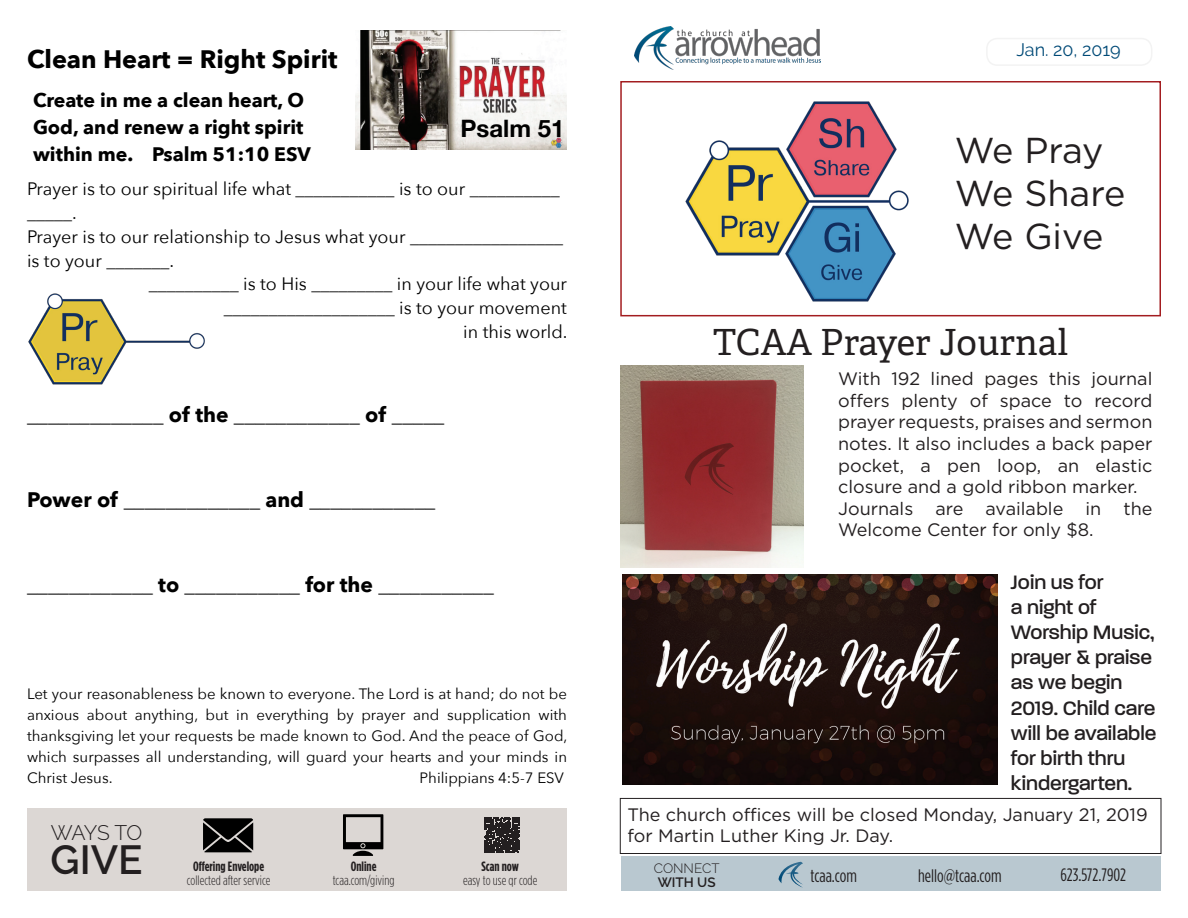
<style>
.page{position:relative;width:1188px;height:918px;background:#fff}
.page>*{position:absolute;margin:0;border:0;box-sizing:border-box;transform-origin:0 0}
.t1{font:600 40.5px "Raleway";color:#231f20}
.t2{font:36px/43.2px "Gotham";letter-spacing:-.02em;color:#231f20}
.t3{font:36px "Adelle PE";color:#231f20}
.t4{font:700 25.2px "Avenir Next";color:#000}
.t5{font:700 24px "Helvetica Neue";color:#000}
.t6{font:21px "Avenir Next";color:#000}
.t7{font:500 21px/25.2px "Paralucent";color:#231f20}
.t8{font:300 21px "Raleway";letter-spacing:-.045em;color:#231f20}
.t9{font:700 19.5px/27px "Avenir Next";color:#000}
.t10{font:18px/21.6px "Gotham";color:#231f20}
.t11{font:18px "Avenir Next";color:#000}
.t12{font:18px "Gotham Condensed";color:#231f20}
.t13{font:18px "Raleway";color:#004a77}
.t14{font:15px/21px "Avenir Next";color:#000;text-align:justify}
.t15{font:300 13.5px/13.5px "Gotham Condensed";color:#231f20;text-align:center}
.t16{font:300 13.5px/13.5px "Raleway";letter-spacing:-.005em;color:#231f20}
.s1{font-weight:700}
.s2{font-weight:600}
</style>
<div class="page">
<div style="left:27px;top:808px;width:540px;height:83px;background:#dcd7d4"></div>
<svg style="left:203px;top:818px;width:50px;height:34px"></svg>
<svg style="left:343px;top:814px;width:40px;height:42px"></svg>
<svg style="left:484px;top:818px;width:36px;height:35px"></svg>
<img style="left:623px;top:574px;width:374px;height:211px">
<img style="left:685px;top:101px;width:224px;height:201px">
<img style="left:620px;top:366px;width:184px;height:201px">
<div style="left:620px;top:81px;width:541px;height:235px;border:2px solid #a31d20"></div>
<div style="left:620px;top:798px;width:541px;height:56px;border:1px solid #231f20"></div>
<img style="left:634px;top:27px;width:187px;height:42px">
<div style="left:621px;top:856px;width:540px;height:35px;background:#b9c8d0"></div>
<svg style="left:778px;top:862px;width:25px;height:26px"></svg>
<div style="left:986px;top:38px;width:166px;height:28px;border:2px solid #f3f3f3;border-radius:10px"></div>
<img style="left:356px;top:30px;width:211px;height:119px">
<img style="left:28px;top:293px;width:177px;height:92px">
<p class="t4" style="left:27px;top:37px;width:312px">Clean Heart = Right Spirit</p>
<p class="t9" style="left:33px;top:86px;width:279px">Create in me a clean heart, O<br>God, and renew a right spirit within me. Psalm 51:10 ESV</p>
<p class="t5" style="left:460px;top:109px;width:105px">Psalm 51</p>
<p class="t11" style="left:27px;top:174px;width:534px">Prayer is to our spiritual life what ___________ is to our __________</p>
<p class="t11" style="left:27px;top:198px;width:51px">_____.</p>
<p class="t11" style="left:27px;top:222px;width:538px">Prayer is to our relationship to Jesus what your _________________</p>
<p class="t11" style="left:27px;top:246px;width:149px">is to your _______.</p>
<p class="t11" style="left:149px;top:269px;width:420px">__________ is to His _________ in your life what your</p>
<p class="t11" style="left:224px;top:293px;width:345px">___________________ is to your movement</p>
<p class="t11" style="left:463px;top:317px;width:106px">in this world.</p>
<p class="t6" style="left:27px;top:396px;width:419px">_____________ <span class="s1">of the</span> ____________ <span class="s1">of</span> _____</p>
<p class="t6" style="left:27px;top:482px;width:410px"><span class="s1">Power of</span> _____________ <span class="s1">and</span> ____________</p>
<p class="t6" style="left:27px;top:567px;width:468px">____________ <span class="s1">to</span> ___________ <span class="s1">for the</span> ___________</p>
<p class="t14" style="left:27px;top:683px;width:542px">Let your reasonableness be known to everyone. The Lord is at hand; do not be anxious about anything, but in everything by prayer and supplication with thanksgiving let your requests be made known to God. And the peace of God, which surpasses all understanding, will guard your hearts and your minds in Christ Jesus.</p>
<p class="t14" style="left:420px;top:767px;width:146px">Philippians 4:5-7 ESV</p>
<p class="t8" style="left:51px;top:820px;width:93px">WAYS TO</p>
<p class="t1" style="left:51px;top:837px;width:94px">GIVE</p>
<p class="t15" style="left:187px;top:860px;width:85px"><span class="s1">Offering Envelope </span>collected after service</p>
<p class="t15" style="left:333px;top:860px;width:63px"><span class="s1">Online </span>tcaa.com/giving</p>
<p class="t15" style="left:463px;top:860px;width:76px"><span class="s1">Scan now<br></span>easy to use qr code</p>
<p class="t13" style="left:1016px;top:39px;width:106px">Jan. 20, 2019</p>
<p class="t2" style="left:955px;top:128px;width:172px">We Pray<br>We Share<br>We Give</p>
<p class="t3" style="left:713px;top:316px;width:357px">TCAA Prayer Journal</p>
<p class="t10" style="left:838px;top:368px;width:316px">With 192 lined pages this journal offers plenty of space to record prayer requests, praises and sermon notes. It also includes a back paper pocket, a pen loop, an elastic closure and a gold ribbon marker.<br>Journals are available in the<br>Welcome Center for only $8.</p>
<p class="t7" style="left:1011px;top:569px;width:147px">Join us for<br>a night of<br>Worship Music, prayer &amp; praise as we begin<br>2019. Child care will be available for birth thru kindergarten.</p>
<p class="t10" style="left:627px;top:803px;width:522px">The church offices will be closed Monday, January 21, 2019 for Martin Luther King Jr. Day.</p>
<p class="t12" style="left:810px;top:866px;width:48px">tcaa.com</p>
<p class="t12" style="left:1061px;top:865px;width:67px">623.572.7902</p>
<p class="t16" style="left:654px;top:862px;width:67px">CONNECT<br><span class="s2">WITH US</span></p>
<p class="t12" style="left:918px;top:866px;width:85px">hello@tcaa.com</p>
</div>
